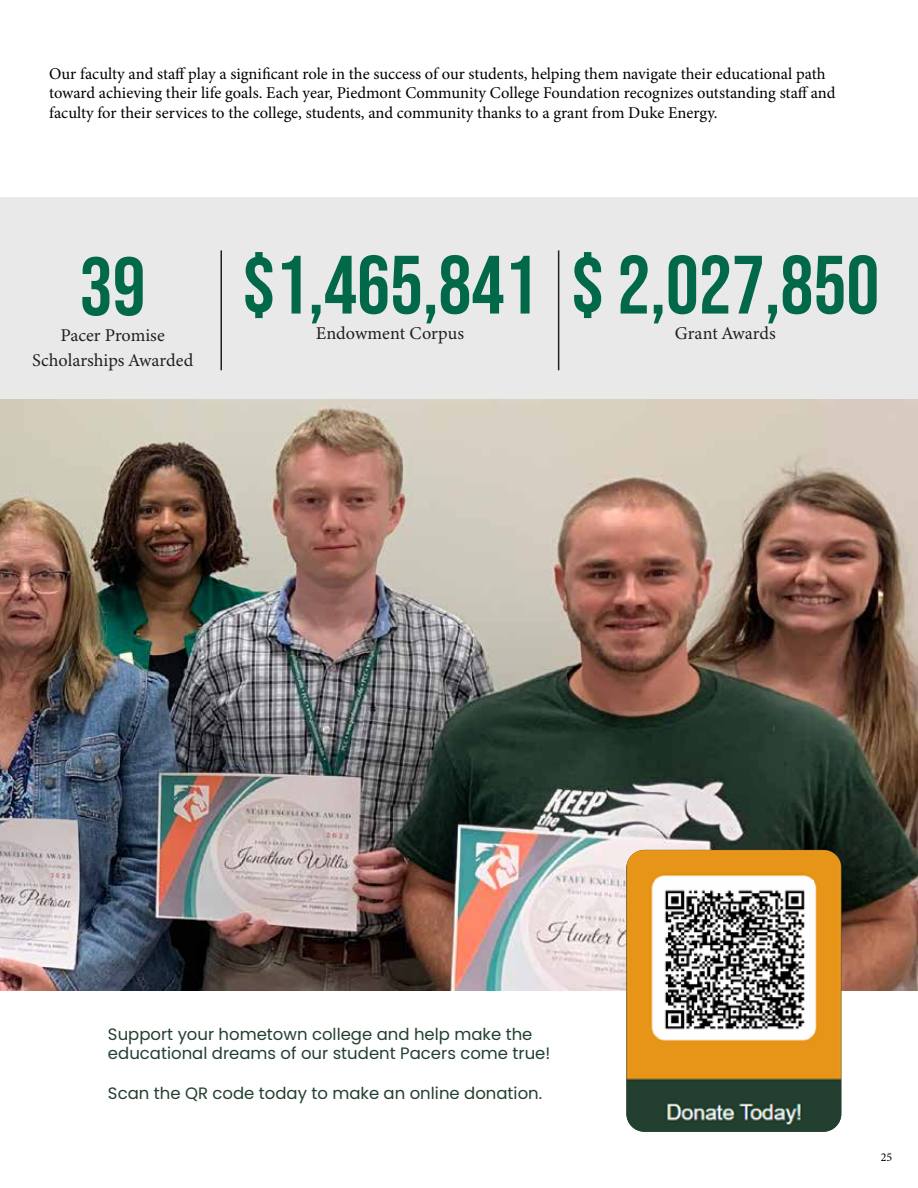
<style>
.page{position:relative;width:918px;height:1188px;background:#fff}
.page>*{position:absolute;margin:0;border:0;box-sizing:border-box;transform-origin:0 0}
.t1{font:82.5px "Bebas Neue";color:#016949}
.t2{font:18px/25.5px "Minion Variable Concept";color:#231f20;text-align:center}
.t3{font:16.5px/19.8px "Minion Pro";color:#000}
.t4{font:16.5px/19.8px "Poppins";color:#233f2f}
.t5{font:12px "Minion Pro";color:#000}
</style>
<div class="page">
<div style="left:0;top:197px;width:918px;height:203px;background:#e9e9ea"></div>
<img style="left:0;top:400px;width:918px;height:591px">
<hr style="left:220px;top:250px;width:2px;height:120px;background:#231f20">
<hr style="left:558px;top:250px;width:1px;height:120px;background:#231f20">
<img style="left:626px;top:850px;width:215px;height:282px">
<img style="left:656px;top:881px;width:157px;height:152px">
<p class="t3" style="left:49px;top:64px;width:788px">Our faculty and staff play a significant role in the success of our students, helping them navigate their educational path toward achieving their life goals. Each year, Piedmont Community College Foundation recognizes outstanding staff and faculty for their services to the college, students, and community thanks to a grant from Duke Energy.</p>
<h1 class="t1" style="left:80px;top:240px;width:68px">39</h1>
<p class="t2" style="left:32px;top:322px;width:163px">Pacer Promise<br>Scholarships Awarded</p>
<h1 class="t1" style="left:242px;top:238px;width:638px">$1,465,841 $ 2,027,850</h1>
<p class="t2" style="left:316px;top:320px;width:150px">Endowment Corpus</p>
<p class="t2" style="left:675px;top:320px;width:102px">Grant Awards</p>
<p class="t4" style="left:108px;top:1024px;width:444px">Support your hometown college and help make the educational dreams of our student Pacers come true!</p>
<p class="t4" style="left:108px;top:1083px;width:436px">Scan the QR code today to make an online donation.</p>
<p class="t5" style="left:881px;top:1150px;width:13px">25</p>
</div>
